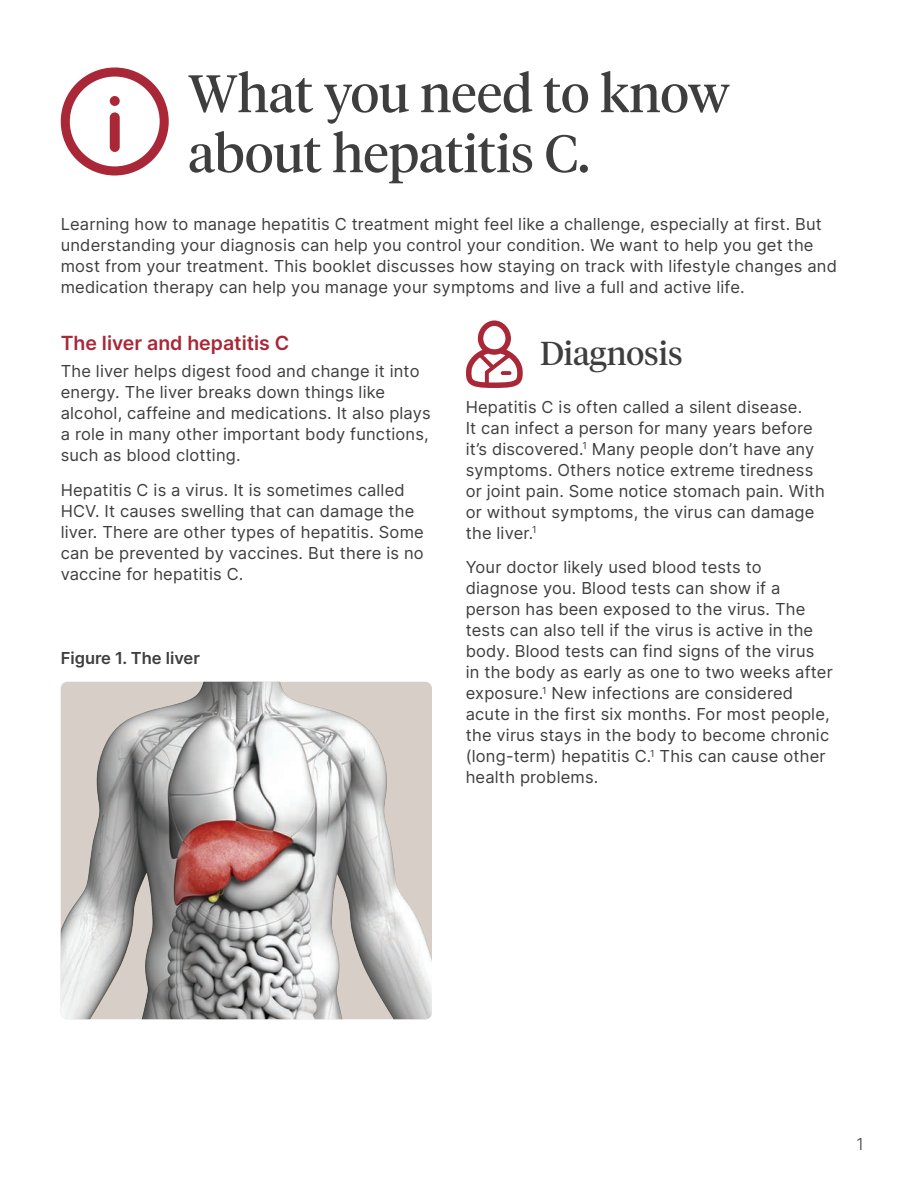
<style>
.page{position:relative;width:918px;height:1188px;background:#fff}
.page>*{position:absolute;margin:0;border:0;box-sizing:border-box;transform-origin:0 0}
._1st_level_head{font:52.5px/60px "Tiempos Headline";color:#3e3e3f}
._2nd_level_head{font:33px "Tiempos Headline";color:#3e3e3f}
._3rd_level_head{font:600 19.5px "Inter";color:#a92736}
.t1{font:16.5px/21px "Inter";letter-spacing:.01em;color:#3e3e3f}
.figure_label{font:600 16.5px "Inter";color:#3e3e3f}
.t2{font:300 16.5px "Inter";color:#3e3e3f}
</style>
<div class="page">
<img style="left:61px;top:682px;width:371px;height:337px">
<svg style="left:61px;top:68px;width:108px;height:108px"></svg>
<div style="left:110px;top:112px;width:10px;height:40px;background:#a92736;border-radius:5px"></div>
<div style="left:110px;top:96px;width:10px;height:10px;background:#a92736;border-radius:50%"></div>
<svg style="left:466px;top:320px;width:57px;height:68px"></svg>
<p class="_1st_level_head" style="left:188px;top:61px;width:543px">What you need to know about hepatitis C.</p>
<p class="t1" style="left:61px;top:214px;width:778px">Learning how to manage hepatitis C treatment might feel like a challenge, especially at first. But understanding your diagnosis can help you control your condition. We want to help you get the most from your treatment. This booklet discusses how staying on track with lifestyle changes and medication therapy can help you manage your symptoms and live a full and active life.</p>
<p class="_3rd_level_head" style="left:61px;top:328px;width:230px">The liver and hepatitis C</p>
<p class="t1" style="left:61px;top:361px;width:372px">The liver helps digest food and change it into energy. The liver breaks down things like alcohol, caffeine and medications. It also plays a role in many other important body functions, such as blood clotting.</p>
<p class="t1" style="left:61px;top:479px;width:365px">Hepatitis C is a virus. It is sometimes called HCV. It causes swelling that can damage the liver. There are other types of hepatitis. Some can be prevented by vaccines. But there is no vaccine for hepatitis C.</p>
<p class="_2nd_level_head" style="left:540px;top:331px;width:144px">Diagnosis</p>
<p class="t1" style="left:466px;top:396px;width:361px">Hepatitis C is often called a silent disease.<br>It can infect a person for many years before it’s discovered.<sup>1</sup> Many people don’t have any symptoms. Others notice extreme tiredness or joint pain. Some notice stomach pain. With or without symptoms, the virus can damage the liver.<sup>1</sup></p>
<p class="t1" style="left:466px;top:556px;width:369px">Your doctor likely used blood tests to diagnose you. Blood tests can show if a person has been exposed to the virus. The tests can also tell if the virus is active in the body. Blood tests can find signs of the virus<br>in the body as early as one to two weeks after exposure.<sup>1</sup> New infections are considered acute in the first six months. For most people, the virus stays in the body to become chronic (long-term) hepatitis C.<sup>1</sup> This can cause other health problems.</p>
<p class="figure_label" style="left:61px;top:646px;width:141px">Figure 1. The liver</p>
<p class="t2" style="left:857px;top:1132px;width:9px">1</p>
</div>
